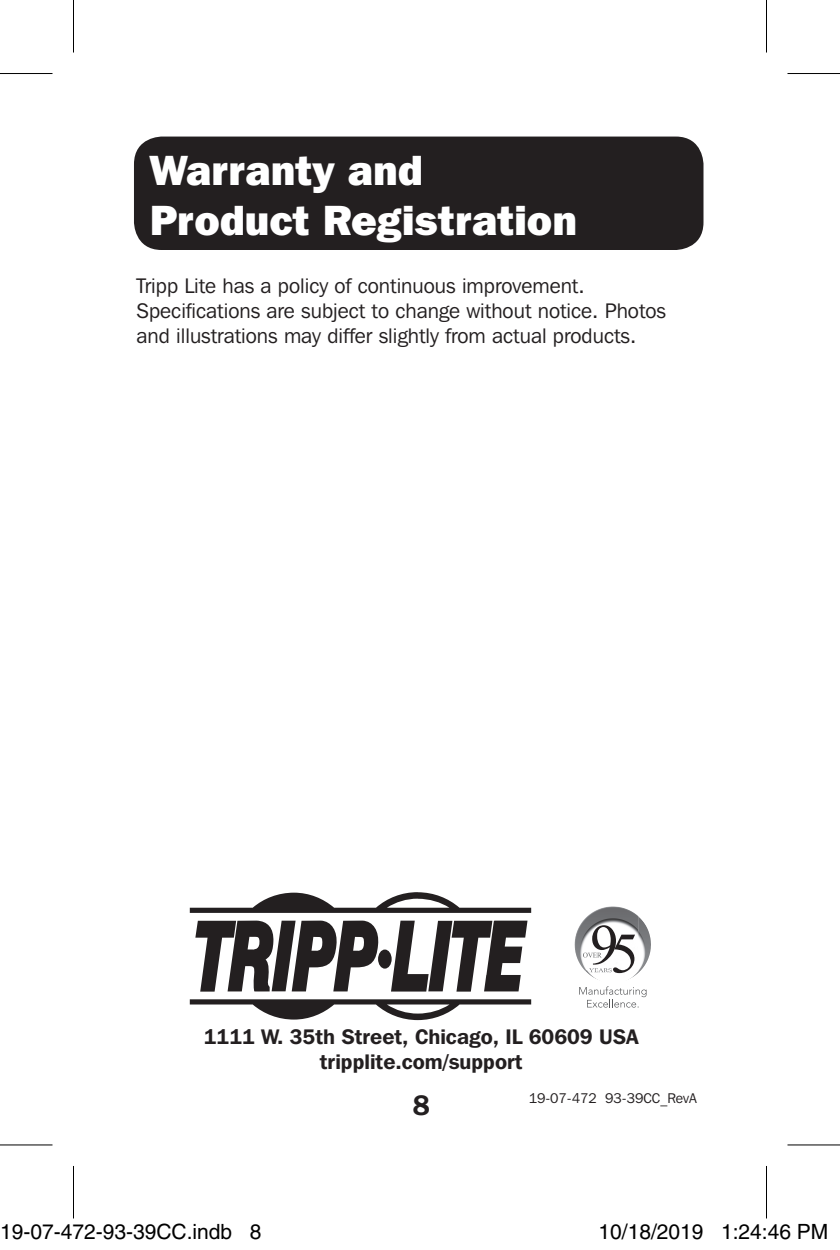
<style>
.page{position:relative;width:840px;height:1250px;background:#fff}
.page>*{position:absolute;margin:0;border:0;box-sizing:border-box;transform-origin:0 0}
.t1{font:800 42px/50.4px "Franklin Gothic IT Cby BT";color:#fff}
.t2{font:600 28px "Franklin Gothic IT Cby BT";color:#231f20}
.t3{font:21px/25.2px "Franklin Gothic IT Cby BT";color:#231f20}
.t4{font:600 21px/25.2px "Franklin Gothic IT Cby BT";color:#231f20;text-align:center}
.t5{font:21px "Helvetica";color:#000}
.t6{font:14px "Franklin Gothic IT Cby BT";color:#231f20}
</style>
<div class="page">
<div style="left:134px;top:136px;width:570px;height:114px;background:#231f20;border-radius:28px"></div>
<div style="left:378px;top:949px;width:14px;height:19px;background:#231f20;border-radius:50%"></div>
<svg style="left:195px;top:920px;width:184px;height:71px"></svg>
<svg style="left:391px;top:920px;width:137px;height:71px"></svg>
<svg style="left:190px;top:892px;width:341px;height:21px"></svg>
<svg style="left:190px;top:999px;width:341px;height:21px"></svg>
<img style="left:579px;top:906px;width:32px;height:20px">
<img style="left:638px;top:923px;width:13px;height:50px">
<img style="left:588px;top:973px;width:43px;height:7px">
<svg style="left:579px;top:986px;width:68px;height:21px"></svg>
<svg style="left:583px;top:925px;width:52px;height:48px"></svg>
<svg style="left:0;top:1145px;width:52px;height:1px"></svg>
<svg style="left:788px;top:1145px;width:52px;height:1px"></svg>
<hr style="left:0;top:73px;width:52px;height:1px;background:#000">
<hr style="left:788px;top:73px;width:52px;height:1px;background:#000">
<hr style="left:0;top:1144px;width:52px;height:1px;background:#000">
<hr style="left:788px;top:1144px;width:52px;height:1px;background:#000">
<hr style="left:73px;top:0;width:1px;height:52px;background:#000">
<hr style="left:73px;top:1166px;width:1px;height:52px;background:#000">
<hr style="left:766px;top:0;width:1px;height:52px;background:#000">
<hr style="left:766px;top:1166px;width:1px;height:52px;background:#000">
<div style="left:32px;top:1225px;width:8px;height:13px;border:1px solid #fff;border-radius:50%"></div>
<div style="left:30px;top:1224px;width:12px;height:16px;border:1px solid #fff;border-radius:50%"></div>
<div style="left:612px;top:1225px;width:8px;height:13px;border:1px solid #fff;border-radius:50%"></div>
<div style="left:610px;top:1224px;width:12px;height:16px;border:1px solid #fff;border-radius:50%"></div>
<svg style="left:620px;top:1227px;width:2px;height:10px"></svg>
<div style="left:671px;top:1225px;width:7px;height:13px;border:1px solid #fff;border-radius:50%"></div>
<div style="left:669px;top:1224px;width:11px;height:16px;border:1px solid #fff;border-radius:50%"></div>
<p class="t1" style="left:150px;top:144px;width:429px">Warranty and<br>Product Registration</p>
<p class="t3" style="left:136px;top:272px;width:531px">Tripp Lite has a policy of continuous improvement.<br>Specifications are subject to change without notice. Photos and illustrations may differ slightly from actual products.</p>
<p class="t4" style="left:204px;top:1023px;width:437px">1111 W. 35th Street, Chicago, IL 60609 USA tripplite.com/support</p>
<h2 class="t2" style="left:413px;top:1087px;width:19px">8</h2>
<p class="t6" style="left:529px;top:1089px;width:170px">19-07-472 93-39CC_RevA</p>
<p class="t5" style="left:0;top:1219px;width:263px">19-07-472-93-39CC.indb 8</p>
<p class="t5" style="left:598px;top:1219px;width:231px">10/18/2019 1:24:46 PM</p>
</div>
